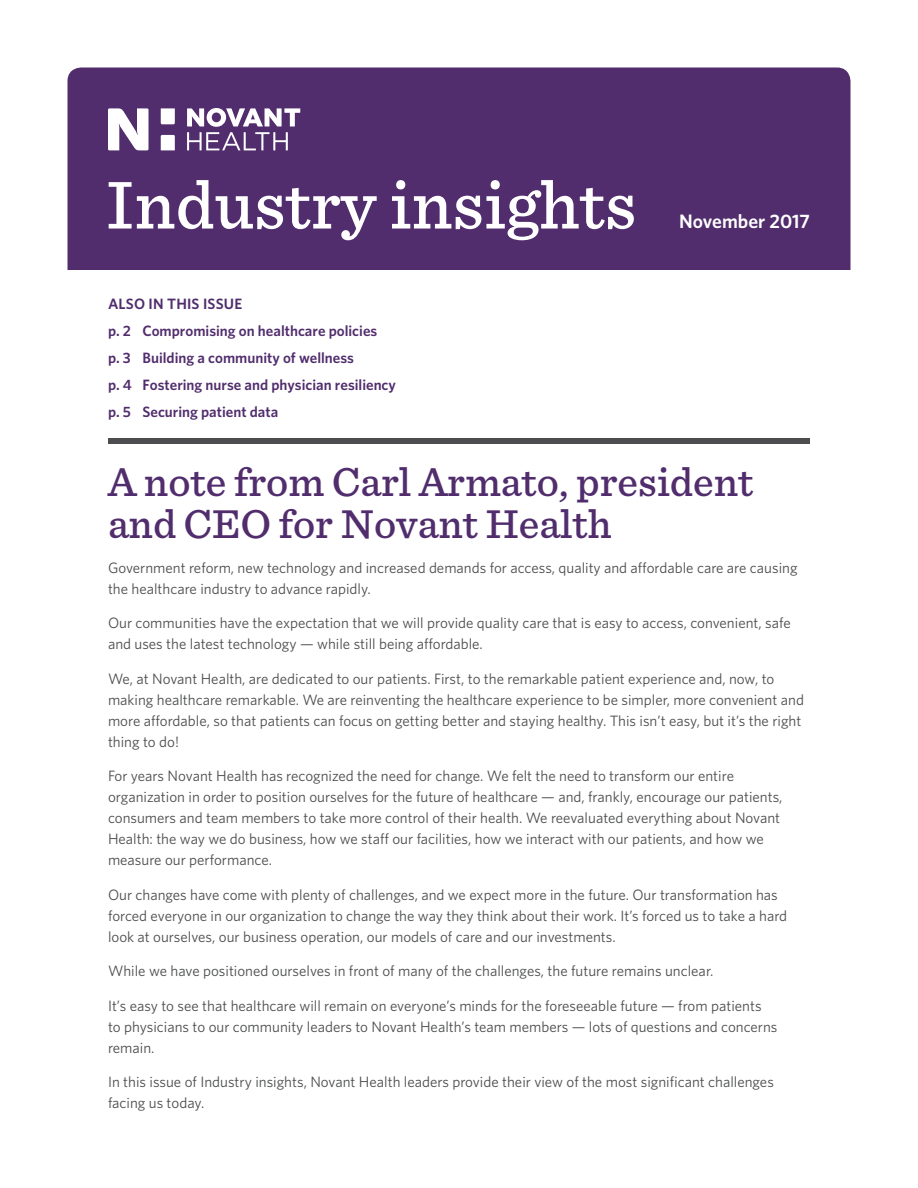
<style>
.page{position:relative;width:918px;height:1188px;background:#fff}
.page>*{position:absolute;margin:0;border:0;box-sizing:border-box;transform-origin:0 0}
.t1{font:500 70.5px "Sentinel";color:#fff}
.t2{font:500 42px/42px "Sentinel";color:#512d6d}
.t3{font:600 19.5px "Whitney";color:#fff}
.t4{font:15px/21px "Whitney";color:#4b4c4d}
.t5{font:600 15px "Whitney";color:#512d6d}
</style>
<div class="page">
<div style="left:68px;top:68px;width:782px;height:202px;background:#512d6d"></div>
<svg style="left:187px;top:108px;width:113px;height:42px"></svg>
<svg style="left:108px;top:108px;width:41px;height:42px"></svg>
<svg style="left:161px;top:108px;width:14px;height:16px"></svg>
<svg style="left:161px;top:135px;width:14px;height:15px"></svg>
<div style="left:108px;top:438px;width:702px;height:6px;background:#4d4d4f"></div>
<p class="t1" style="left:106px;top:151px;width:532px">Industry insights</p>
<p class="t5" style="left:108px;top:294px;width:136px">ALSO IN THIS ISSUE</p>
<p class="t5" style="left:108px;top:321px;width:271px">p. 2 Compromising on healthcare policies</p>
<p class="t5" style="left:108px;top:348px;width:248px">p. 3 Building a community of wellness</p>
<p class="t5" style="left:108px;top:375px;width:289px">p. 4 Fostering nurse and physician resiliency</p>
<p class="t5" style="left:108px;top:402px;width:172px">p. 5 Securing patient data</p>
<p class="t3" style="left:679px;top:209px;width:132px">November 2017</p>
<p class="t2" style="left:108px;top:458px;width:647px">A note from Carl Armato, president and CEO for Novant Health</p>
<p class="t4" style="left:108px;top:557px;width:691px">Government reform, new technology and increased demands for access, quality and affordable care are causing the healthcare industry to advance rapidly.</p>
<p class="t4" style="left:108px;top:612px;width:684px">Our communities have the expectation that we will provide quality care that is easy to access, convenient, safe and uses the latest technology — while still being affordable.</p>
<p class="t4" style="left:108px;top:668px;width:697px">We, at Novant Health, are dedicated to our patients. First, to the remarkable patient experience and, now, to making healthcare remarkable. We are reinventing the healthcare experience to be simpler, more convenient and more affordable, so that patients can focus on getting better and staying healthy. This isn’t easy, but it’s the right thing to do!</p>
<p class="t4" style="left:108px;top:765px;width:676px">For years Novant Health has recognized the need for change. We felt the need to transform our entire organization in order to position ourselves for the future of healthcare — and, frankly, encourage our patients, consumers and team members to take more control of their health. We reevaluated everything about Novant Health: the way we do business, how we staff our facilities, how we interact with our patients, and how we measure our performance.</p>
<p class="t4" style="left:108px;top:884px;width:681px">Our changes have come with plenty of challenges, and we expect more in the future. Our transformation has forced everyone in our organization to change the way they think about their work. It’s forced us to take a hard look at ourselves, our business operation, our models of care and our investments.</p>
<p class="t4" style="left:108px;top:960px;width:607px">While we have positioned ourselves in front of many of the challenges, the future remains unclear.</p>
<p class="t4" style="left:108px;top:995px;width:671px">It’s easy to see that healthcare will remain on everyone’s minds for the foreseeable future — from patients to physicians to our community leaders to Novant Health’s team members — lots of questions and concerns remain.</p>
<p class="t4" style="left:108px;top:1071px;width:667px">In this issue of Industry insights, Novant Health leaders provide their view of the most significant challenges facing us today.</p>
</div>
